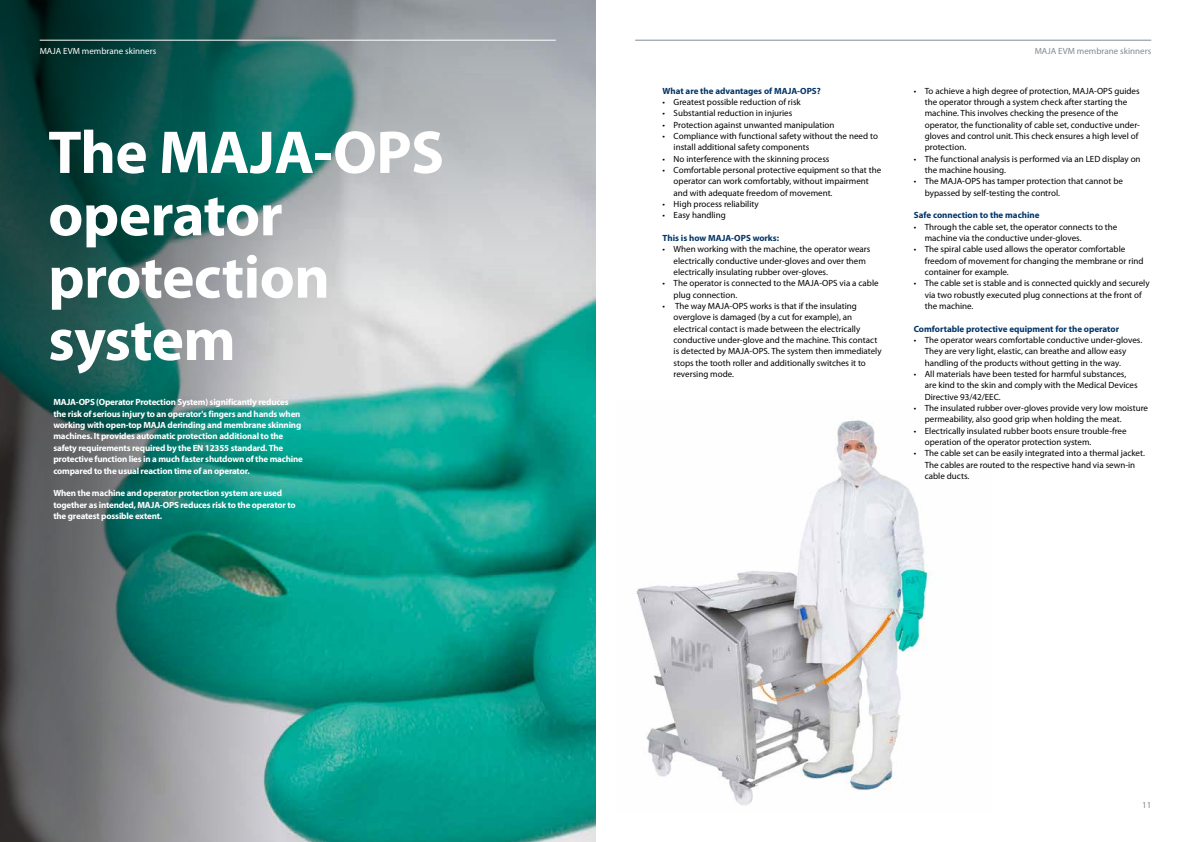
<style>
.page{position:relative;width:1191px;height:842px;background:#fff}
.page>*{position:absolute;margin:0;border:0;box-sizing:border-box;transform-origin:0 0}
.t1{font:700 61px/62.3px "Myriad Pro";letter-spacing:-.01em;color:#fff}
.t2{font:9px/11.3px "Myriad Pro";color:#000}
.t3{font:700 9px/11.3px "Myriad Pro";letter-spacing:-.02em;color:#fff}
.t4{font:700 9px "Myriad Pro";color:#023467}
.t5{font:9px "Myriad Pro";color:#808b94}
.t6{font:9px "Myriad Pro";color:#fff}
</style>
<div class="page">
<hr style="left:635px;top:40px;width:516px;height:1px;background:#808b94">
<svg style="left:0;top:0;width:596px;height:842px;background:#2c8e83"></svg>
<svg style="left:0;top:0;width:595px;height:479px;background:#5e8f8b"></svg>
<hr style="left:40px;top:40px;width:516px;height:1px;background:#fff">
<img style="left:636px;top:420px;width:293px;height:385px">
<p class="t6" style="left:40px;top:45px;width:118px">MAJA EVM membrane skinners</p>
<h1 class="t1" style="left:48px;top:119px;width:397px">The MAJA-OPS operator protection system</h1>
<p class="t3" style="left:53px;top:396px;width:251px">MAJA-OPS (Operator Protection System) significantly reduces the risk of serious injury to an operator's fingers and hands when working with open-top MAJA derinding and membrane skinning machines. It provides automatic protection additional to the safety requirements required by the EN 12355 standard. The protective function lies in a much faster shutdown of the machine compared to the usual reaction time of an operator.</p>
<p class="t3" style="left:53px;top:487px;width:244px">When the machine and operator protection system are used together as intended, MAJA-OPS reduces risk to the operator to the greatest possible extent.</p>
<p class="t4" style="left:662px;top:85px;width:160px">What are the advantages of MAJA-OPS?</p>
<p class="t2" style="left:662px;top:96px;width:140px">• Greatest possible reduction of risk</p>
<p class="t2" style="left:662px;top:107px;width:131px">• Substantial reduction in injuries</p>
<p class="t2" style="left:662px;top:119px;width:173px">• Protection against unwanted manipulation</p>
<p class="t2" style="left:673px;top:130px;width:206px;text-indent:-11px">• Compliance with functional safety without the need to install additional safety components</p>
<p class="t2" style="left:662px;top:153px;width:168px">• No interference with the skinning process</p>
<p class="t2" style="left:673px;top:164px;width:209px;text-indent:-11px">• Comfortable personal protective equipment so that the operator can work comfortably, without impairment and with adequate freedom of movement.</p>
<p class="t2" style="left:662px;top:198px;width:98px">• High process reliability</p>
<p class="t2" style="left:662px;top:209px;width:65px">• Easy handling</p>
<p class="t4" style="left:662px;top:232px;width:118px">This is how MAJA-OPS works:</p>
<p class="t2" style="left:673px;top:244px;width:198px;text-indent:-11px">• When working with the machine, the operator wears electrically conductive under-gloves and over them electrically insulating rubber over-gloves.</p>
<p class="t2" style="left:673px;top:278px;width:206px;text-indent:-11px">• The operator is connected to the MAJA-OPS via a cable plug connection.</p>
<p class="t2" style="left:673px;top:300px;width:209px;text-indent:-11px">• The way MAJA-OPS works is that if the insulating overglove is damaged (by a cut for example), an electrical contact is made between the electrically conductive under-glove and the machine. This contact is detected by MAJA-OPS. The system then immediately stops the tooth roller and additionally switches it to reversing mode.</p>
<p class="t5" style="left:1034px;top:45px;width:118px">MAJA EVM membrane skinners</p>
<p class="t2" style="left:924px;top:85px;width:217px;text-indent:-11px">• To achieve a high degree of protection, MAJA-OPS guides the operator through a system check after starting the machine. This involves checking the presence of the operator, the functionality of cable set, conductive under&shy;gloves and control unit. This check ensures a high level of protection.</p>
<p class="t2" style="left:924px;top:153px;width:217px;text-indent:-11px">• The functional analysis is performed via an LED display on the machine housing.</p>
<p class="t2" style="left:924px;top:175px;width:200px;text-indent:-11px">• The MAJA-OPS has tamper protection that cannot be bypassed by self-testing the control.</p>
<p class="t4" style="left:913px;top:209px;width:127px">Safe connection to the machine</p>
<p class="t2" style="left:924px;top:221px;width:194px;text-indent:-11px">• Through the cable set, the operator connects to the machine via the conductive under-gloves.</p>
<p class="t2" style="left:924px;top:244px;width:220px;text-indent:-11px">• The spiral cable used allows the operator comfortable freedom of movement for changing the membrane or rind container for example.</p>
<p class="t2" style="left:924px;top:278px;width:226px;text-indent:-11px">• The cable set is stable and is connected quickly and securely via two robustly executed plug connections at the front of the machine.</p>
<p class="t4" style="left:913px;top:323px;width:207px">Comfortable protective equipment for the operator</p>
<p class="t2" style="left:924px;top:334px;width:219px;text-indent:-11px">• The operator wears comfortable conductive under-gloves.<br>They are very light, elastic, can breathe and allow easy handling of the products without getting in the way.</p>
<p class="t2" style="left:924px;top:368px;width:214px;text-indent:-11px">• All materials have been tested for harmful substances, are kind to the skin and comply with the Medical Devices<br>Directive 93/42/EEC.</p>
<p class="t2" style="left:924px;top:402px;width:225px;text-indent:-11px">• The insulated rubber over-gloves provide very low moisture permeability, also good grip when holding the meat.</p>
<p class="t2" style="left:924px;top:425px;width:203px;text-indent:-11px">• Electrically insulated rubber boots ensure trouble-free operation of the operator protection system.</p>
<p class="t2" style="left:924px;top:448px;width:222px;text-indent:-11px">• The cable set can be easily integrated into a thermal jacket.<br>The cables are routed to the respective hand via sewn-in cable ducts.</p>
<p class="t5" style="left:1142px;top:799px;width:11px">11</p>
</div>
